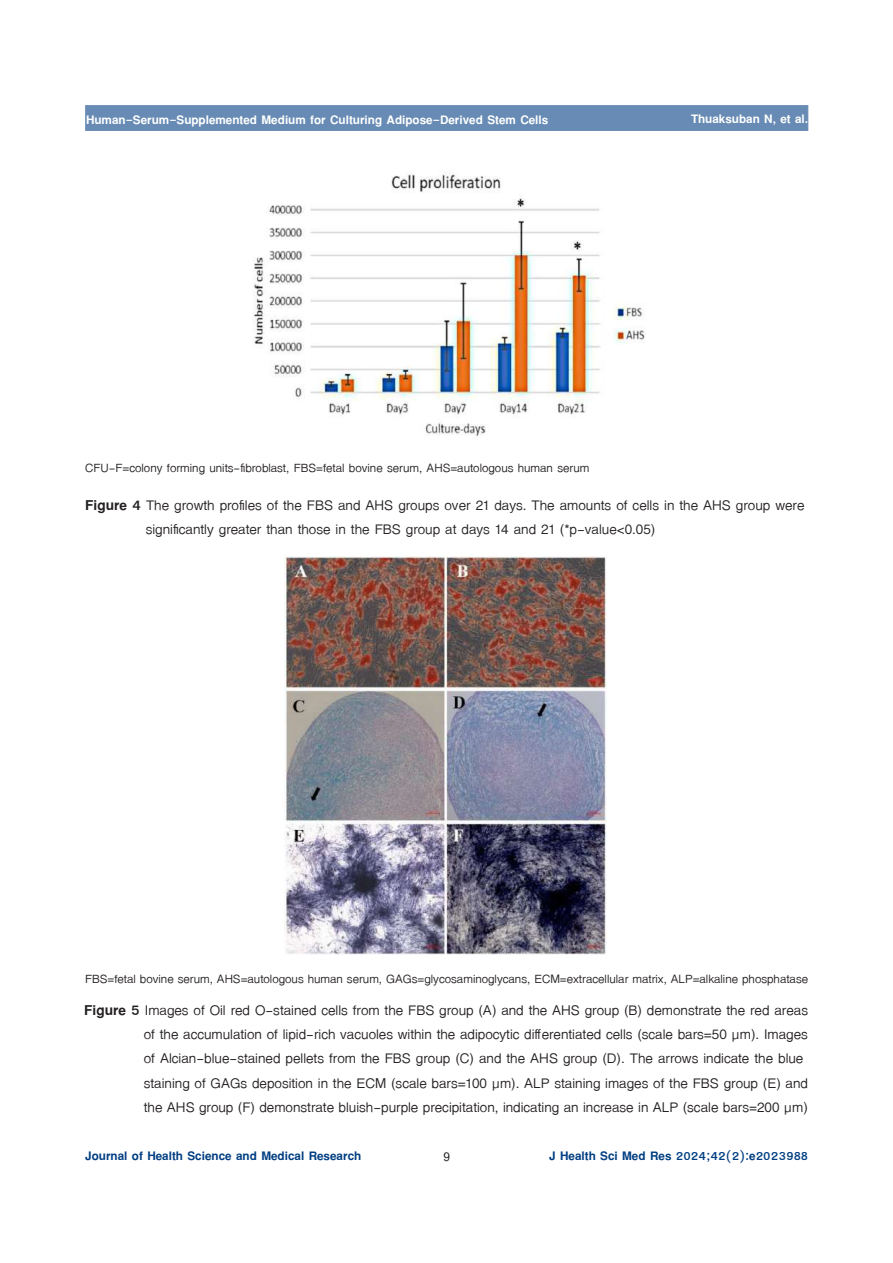
<style>
.page{position:relative;width:893px;height:1263px;background:#fff}
.page>*{position:absolute;margin:0;border:0;box-sizing:border-box;transform-origin:0 0}
.t1{font:21px/24.2px "TF Lanna";color:#231f20}
.t2{font:18px "TF Lanna";color:#231f20}
.t3{font:700 18px "TF Lanna";color:#fff}
.t4{font:700 18px "TF Lanna";color:#013e82}
.t5{font:700 18px "Cordia UPC";color:#231f20}
.s1{font-weight:700}
</style>
<div class="page">
<div style="left:85px;top:105px;width:723px;height:26px;background:#678bb4;border:1px solid #678bb4"></div>
<img style="left:253px;top:174px;width:392px;height:263px">
<img style="left:284px;top:557px;width:323px;height:397px">
<p class="t3" style="left:86px;top:108px;width:464px">Human-Serum-Supplemented Medium for Culturing Adipose-Derived Stem Cells</p>
<p class="t3" style="left:691px;top:108px;width:119px">Thuaksuban N, et al.</p>
<p class="t2" style="left:85px;top:457px;width:506px">CFU-F=colony forming units-fibroblast, FBS=fetal bovine serum, AHS=autologous human serum</p>
<p class="t1" style="left:146px;top:493px;width:660px;text-indent:-60px"><span class="s1">Figure 4</span> The growth profiles of the FBS and AHS groups over 21 days. The amounts of cells in the AHS group were significantly greater than those in the FBS group at days 14 and 21 (*p-value&lt;0.05)</p>
<p class="t2" style="left:85px;top:968px;width:725px">FBS=fetal bovine serum, AHS=autologous human serum, GAGs=glycosaminoglycans, ECM=extracellular matrix, ALP=alkaline phosphatase</p>
<p class="t1" style="left:144px;top:998px;width:666px;text-indent:-60px"><span class="s1">Figure 5</span> Images of Oil red O-stained cells from the FBS group (A) and the AHS group (B) demonstrate the red areas of the accumulation of lipid-rich vacuoles within the adipocytic differentiated cells (scale bars=50 µm). Images of Alcian-blue-stained pellets from the FBS group (C) and the AHS group (D). The arrows indicate the blue staining of GAGs deposition in the ECM (scale bars=100 µm). ALP staining images of the FBS group (E) and the AHS group (F) demonstrate bluish-purple precipitation, indicating an increase in ALP (scale bars=200 µm)</p>
<p class="t4" style="left:85px;top:1145px;width:277px">Journal of Health Science and Medical Research</p>
<p class="t5" style="left:443px;top:1146px;width:8px">9</p>
<p class="t4" style="left:549px;top:1145px;width:260px">J Health Sci Med Res 2024;42(2):e2023988</p>
</div>
